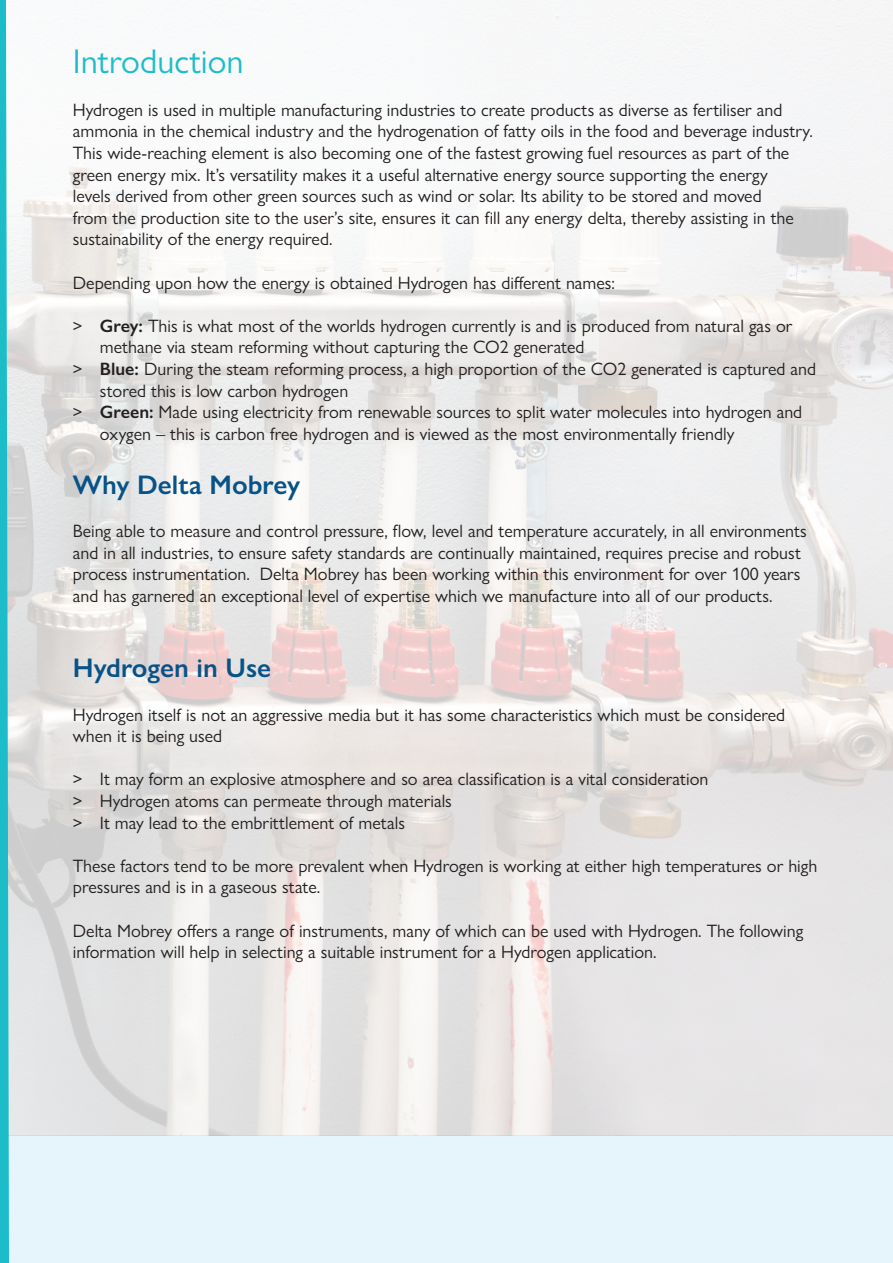
<style>
.page{position:relative;width:893px;height:1263px;background:#fff}
.page>*{position:absolute;margin:0;border:0;box-sizing:border-box;transform-origin:0 0}
.t1{font:34.5px "Gill Sans Nova";color:#1cbdc9}
.t2{font:600 27px "Gill Sans Nova";color:#075387}
.t3{font:18px/21.6px "Gill Sans Nova";color:#231f20}
.s1{font-weight:600}
</style>
<div class="page">
<img style="left:17px;top:0;width:876px;height:1136px">
<div style="left:8px;top:1136px;width:885px;height:127px;background:#e6f4fb"></div>
<svg style="left:0;top:0;width:17px;height:1263px"></svg>
<p class="t1" style="left:73px;top:40px;width:172px">Introduction</p>
<p class="t3" style="left:73px;top:99px;width:741px">Hydrogen is used in multiple manufacturing industries to create products as diverse as fertiliser and ammonia in the chemical industry and the hydrogenation of fatty oils in the food and beverage industry.<br>This wide-reaching element is also becoming one of the fastest growing fuel resources as part of the green energy mix. It’s versatility makes it a useful alternative energy source supporting the energy<br>levels derived from other green sources such as wind or solar. Its ability to be stored and moved<br>from the production site to the user’s site, ensures it can fill any energy delta, thereby assisting in the sustainability of the energy required.</p>
<p class="t3" style="left:73px;top:271px;width:544px">Depending upon how the energy is obtained Hydrogen has different names:</p>
<p class="t3" style="left:100px;top:315px;width:694px;text-indent:-27px">&gt; <span class="s1">Grey:</span> This is what most of the worlds hydrogen currently is and is produced from natural gas or methane via steam reforming without capturing the CO2 generated</p>
<p class="t3" style="left:100px;top:358px;width:718px;text-indent:-27px">&gt; <span class="s1">Blue:</span> During the steam reforming process, a high proportion of the CO2 generated is captured and stored this is low carbon hydrogen</p>
<p class="t3" style="left:100px;top:401px;width:704px;text-indent:-27px">&gt; <span class="s1">Green:</span> Made using electricity from renewable sources to split water molecules into hydrogen and oxygen – this is carbon free hydrogen and is viewed as the most environmentally friendly</p>
<p class="t2" style="left:73px;top:468px;width:229px">Why Delta Mobrey</p>
<p class="t3" style="left:73px;top:520px;width:735px">Being able to measure and control pressure, flow, level and temperature accurately, in all environments and in all industries, to ensure safety standards are continually maintained, requires precise and robust process instrumentation. Delta Mobrey has been working within this environment for over 100 years and has garnered an exceptional level of expertise which we manufacture into all of our products.</p>
<p class="t2" style="left:73px;top:651px;width:200px">Hydrogen in Use</p>
<p class="t3" style="left:73px;top:703px;width:714px">Hydrogen itself is not an aggressive media but it has some characteristics which must be considered when it is being used</p>
<p class="t3" style="left:73px;top:768px;width:637px">&gt; It may form an explosive atmosphere and so area classification is a vital consideration</p>
<p class="t3" style="left:73px;top:790px;width:380px">&gt; Hydrogen atoms can permeate through materials</p>
<p class="t3" style="left:73px;top:811px;width:334px">&gt; It may lead to the embrittlement of metals</p>
<p class="t3" style="left:73px;top:855px;width:746px">These factors tend to be more prevalent when Hydrogen is working at either high temperatures or high pressures and is in a gaseous state.</p>
<p class="t3" style="left:73px;top:919px;width:732px">Delta Mobrey offers a range of instruments, many of which can be used with Hydrogen. The following information will help in selecting a suitable instrument for a Hydrogen application.</p>
</div>
